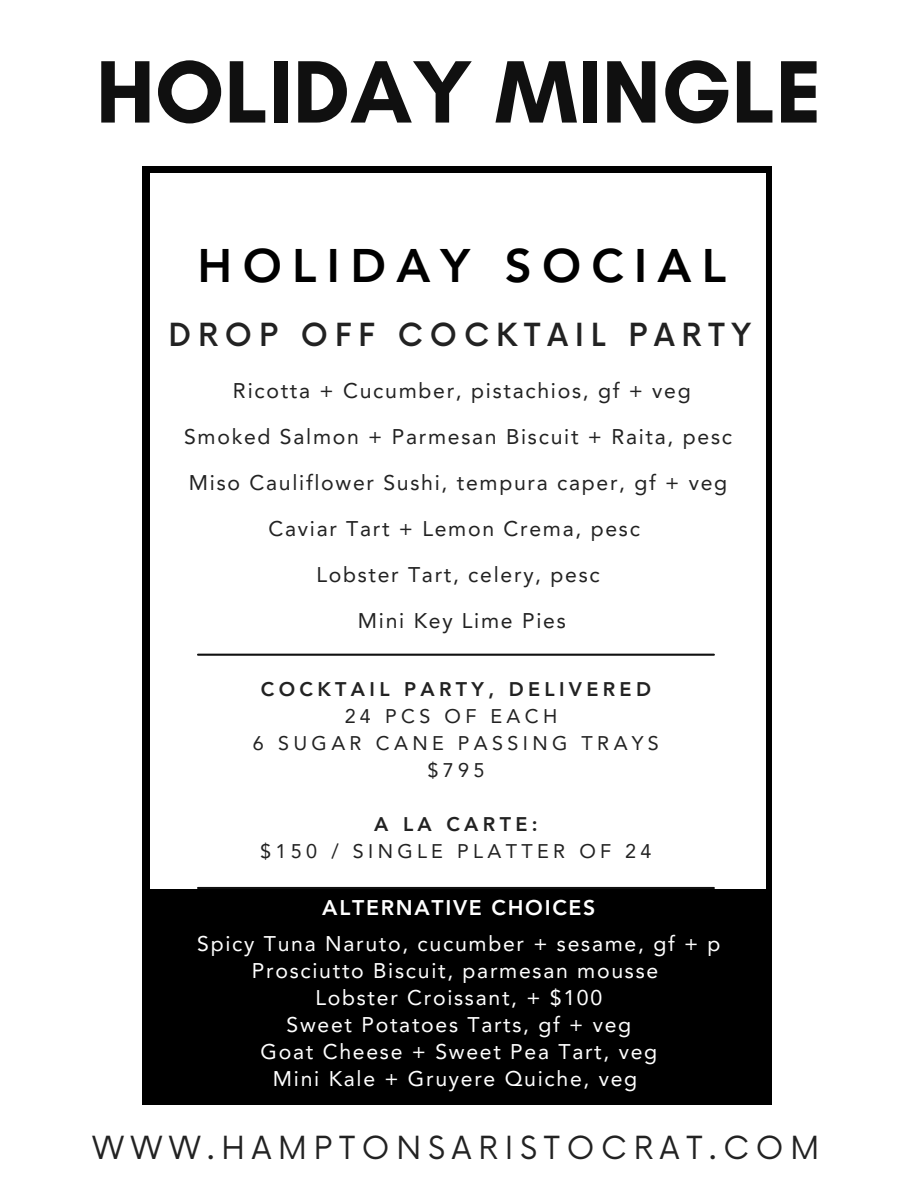
<style>
.page{position:relative;width:918px;height:1188px;background:#fff}
.page>*{position:absolute;margin:0;border:0;box-sizing:border-box;transform-origin:0 0}
.t1{font:700 90.15px "Glacial Indifference";color:#101010}
.t2{font:800 46.95px "Avenir LT Pro";letter-spacing:.22em;color:#000}
.t3{font:31.05px "Now";letter-spacing:.22em;color:#222}
.t4{font:500 31.05px "Now";letter-spacing:.22em;color:#222}
.t5{font:21.3px "Avenir LT Pro";letter-spacing:.08em;color:#222}
.t6{font:21.3px "Avenir LT Pro";letter-spacing:.08em;color:#fff}
.t7{font:800 21.3px "Avenir LT Pro";letter-spacing:.08em;color:#fff}
.t8{font:19.8px/27px "Avenir LT Pro";letter-spacing:.22em;color:#222;text-align:center}
.s1{font-weight:800}
</style>
<div class="page">
<div style="left:142px;top:166px;width:630px;height:938px;background:#000"></div>
<div style="left:150px;top:173px;width:615px;height:715px;background:#fff"></div>
<hr style="left:198px;top:654px;width:516px;height:2px;background:#101010">
<hr style="left:198px;top:887px;width:516px;height:2px;background:#101010">
<h1 class="t1" style="left:96px;top:37px;width:728px">HOLIDAY MINGLE</h1>
<h5 class="t2" style="left:198px;top:247px;width:530px">HOLIDAY SOCIAL</h5>
<h3 class="t4" style="left:168px;top:318px;width:584px">DROP OFF COCKTAIL PARTY</h3>
<p class="t5" style="left:233px;top:381px;width:459px">Ricotta + Cucumber, pistachios, gf + veg</p>
<p class="t5" style="left:184px;top:428px;width:549px">Smoked Salmon + Parmesan Biscuit + Raita, pesc</p>
<p class="t5" style="left:189px;top:474px;width:540px">Miso Cauliflower Sushi, tempura caper, gf + veg</p>
<p class="t5" style="left:268px;top:520px;width:373px">Caviar Tart + Lemon Crema, pesc</p>
<p class="t5" style="left:316px;top:566px;width:285px">Lobster Tart, celery, pesc</p>
<p class="t5" style="left:358px;top:612px;width:209px">Mini Key Lime Pies</p>
<h2 class="t8" style="left:253px;top:678px;width:408px"><span class="s1">COCKTAIL PARTY, DELIVERED<br></span>24 PCS OF EACH<br>6 SUGAR CANE PASSING TRAYS $795</h2>
<h5 class="t8" style="left:260px;top:813px;width:393px"><span class="s1">A LA CARTE:<br></span>$150 / SINGLE PLATTER OF 24</h5>
<p class="t7" style="left:322px;top:899px;width:275px">ALTERNATIVE CHOICES</p>
<p class="t6" style="left:197px;top:935px;width:525px">Spicy Tuna Naruto, cucumber + sesame, gf + p</p>
<p class="t6" style="left:252px;top:962px;width:408px">Prosciutto Biscuit, parmesan mousse</p>
<p class="t6" style="left:315px;top:989px;width:288px">Lobster Croissant, + $100</p>
<p class="t6" style="left:287px;top:1016px;width:346px">Sweet Potatoes Tarts, gf + veg</p>
<p class="t6" style="left:261px;top:1043px;width:398px">Goat Cheese + Sweet Pea Tart, veg</p>
<p class="t6" style="left:273px;top:1070px;width:366px">Mini Kale + Gruyere Quiche, veg</p>
<h4 class="t3" style="left:93px;top:1131px;width:728px">WWW.HAMPTONSARISTOCRAT.COM</h4>
</div>
